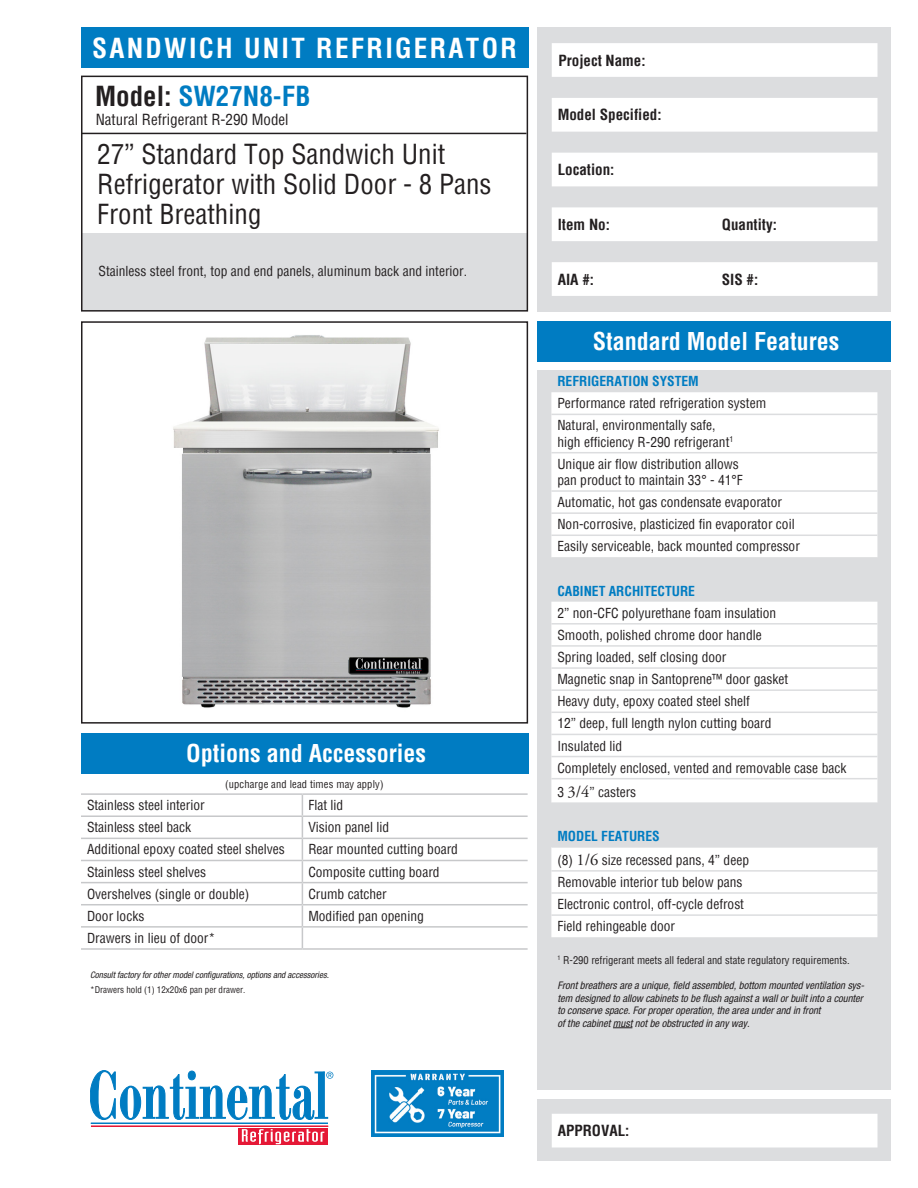
<style>
.page{position:relative;width:918px;height:1188px;background:#fff}
.page>*{position:absolute;margin:0;border:0;box-sizing:border-box;transform-origin:0 0}
.t1{font:condensed 27px "Helvetica";color:#231f20}
.t2{font:700 condensed 27px "Helvetica";letter-spacing:.085em;color:#fff}
.t3{font:700 condensed 27px "Helvetica";color:#007cc2}
.t4{font:700 condensed 24px "Helvetica";color:#fff}
.t5{font:700 condensed 15px "Helvetica";color:#231f20}
.t6{font:condensed 15px "Helvetica";color:#231f20}
.t7{font:condensed 13.5px "Helvetica";color:#231f20}
.t8{font:700 condensed 13.5px "Helvetica";color:#007cc2}
.t9{font:italic condensed 10.5px/12.6px "Helvetica Neue";color:#231f20}
.t10{font:condensed 10.5px "Helvetica";color:#231f20}
.t11{font:italic condensed 9px "Helvetica Neue";color:#231f20}
.t12{font:condensed 9px "Helvetica";color:#231f20}
.s1{color:#231f20}
.s2{font-family:"Adobe Garamond Pro";font-stretch:normal;font-size:16.5px}
</style>
<div class="page">
<div style="left:538px;top:1099px;width:353px;height:62px;background:#dcdddf"></div>
<div style="left:81px;top:233px;width:446px;height:77px;background:#dcdddf"></div>
<div style="left:81px;top:321px;width:447px;height:403px;border:2px solid #231f20"></div>
<div style="left:538px;top:321px;width:353px;height:40px;background:#007cc2"></div>
<div style="left:538px;top:370px;width:353px;height:720px;background:#dcdddf"></div>
<div style="left:538px;top:27px;width:353px;height:285px;background:#dcdddf"></div>
<hr style="left:91px;top:1123px;width:237px;height:1px;background:#007cc2">
<hr style="left:91px;top:1126px;width:237px;height:1px;background:#e51836">
<svg style="left:238px;top:1128px;width:90px;height:17px"></svg>
<svg style="left:242px;top:1129px;width:82px;height:15px"></svg>
<svg style="left:90px;top:1070px;width:243px;height:50px"></svg>
<svg style="left:552px;top:43px;width:326px;height:253px;fill:#fff"></svg>
<div style="left:81px;top:76px;width:447px;height:236px;border:2px solid #231f20"></div>
<div style="left:81px;top:27px;width:447px;height:40px;background:#007cc2"></div>
<div style="left:552px;top:1114px;width:326px;height:34px;background:#fff"></div>
<div style="left:81px;top:733px;width:447px;height:40px;background:#007cc2"></div>
<hr style="left:81px;top:133px;width:445px;height:1px;background:#231f20">
<img style="left:371px;top:1070px;width:133px;height:67px">
<svg style="left:551px;top:392px;width:326px;height:545px;background:#fbfbfb"></svg>
<div style="left:551px;top:514px;width:326px;height:43px;background:#fff"></div>
<svg style="left:551px;top:557px;width:326px;height:268px;fill:#fff"></svg>
<hr style="left:551px;top:452px;width:326px;height:1px;background:#dcdddf">
<hr style="left:551px;top:490px;width:326px;height:2px;background:#dcdddf">
<hr style="left:551px;top:512px;width:326px;height:2px;background:#dcdddf">
<hr style="left:551px;top:535px;width:326px;height:1px;background:#dcdddf">
<hr style="left:551px;top:623px;width:326px;height:2px;background:#dcdddf">
<hr style="left:551px;top:645px;width:326px;height:2px;background:#dcdddf">
<hr style="left:551px;top:667px;width:326px;height:2px;background:#dcdddf">
<hr style="left:551px;top:689px;width:326px;height:2px;background:#dcdddf">
<hr style="left:551px;top:712px;width:326px;height:1px;background:#dcdddf">
<hr style="left:551px;top:734px;width:326px;height:1px;background:#dcdddf">
<hr style="left:551px;top:756px;width:326px;height:1px;background:#dcdddf">
<hr style="left:551px;top:778px;width:326px;height:1px;background:#dcdddf">
<hr style="left:551px;top:846px;width:326px;height:2px;background:#dcdddf">
<hr style="left:551px;top:870px;width:326px;height:2px;background:#dcdddf">
<hr style="left:551px;top:892px;width:326px;height:2px;background:#dcdddf">
<hr style="left:551px;top:414px;width:326px;height:1px;background:#dcdddf">
<hr style="left:551px;top:914px;width:326px;height:2px;background:#dcdddf">
<svg style="left:613px;top:1028px;width:19px;height:1px"></svg>
<img style="left:173px;top:335px;width:266px;height:373px">
<hr style="left:81px;top:793px;width:221px;height:2px;background:#c7c8ca">
<hr style="left:302px;top:793px;width:226px;height:2px;background:#c7c8ca">
<hr style="left:81px;top:815px;width:221px;height:2px;background:#c7c8ca">
<hr style="left:302px;top:815px;width:226px;height:2px;background:#c7c8ca">
<hr style="left:81px;top:838px;width:221px;height:1px;background:#c7c8ca">
<hr style="left:302px;top:838px;width:226px;height:1px;background:#c7c8ca">
<hr style="left:81px;top:860px;width:221px;height:1px;background:#c7c8ca">
<hr style="left:302px;top:860px;width:226px;height:1px;background:#c7c8ca">
<hr style="left:81px;top:882px;width:221px;height:1px;background:#c7c8ca">
<hr style="left:302px;top:882px;width:226px;height:1px;background:#c7c8ca">
<hr style="left:81px;top:904px;width:221px;height:1px;background:#c7c8ca">
<hr style="left:302px;top:904px;width:226px;height:1px;background:#c7c8ca">
<hr style="left:81px;top:926px;width:221px;height:2px;background:#c7c8ca">
<hr style="left:302px;top:926px;width:226px;height:2px;background:#c7c8ca">
<svg style="left:302px;top:795px;width:1px;height:153px"></svg>
<hr style="left:81px;top:948px;width:221px;height:2px;background:#c7c8ca">
<hr style="left:302px;top:948px;width:226px;height:2px;background:#c7c8ca">
<h1 class="t2" style="left:92px;top:30px;width:426px">SANDWICH UNIT REFRIGERATOR</h1>
<p class="t3" style="left:95px;top:78px;width:217px"><span class="s1">Model:</span> SW27N8-FB</p>
<p class="t6" style="left:96px;top:109px;width:194px">Natural Refrigerant R-290 Model</p>
<p class="t1" style="left:97px;top:137px;width:349px">27” Standard Top Sandwich Unit</p>
<p class="t1" style="left:97px;top:167px;width:396px">Refrigerator with Solid Door - 8 Pans</p>
<p class="t1" style="left:97px;top:197px;width:166px">Front Breathing</p>
<p class="t7" style="left:99px;top:263px;width:370px">Stainless steel front, top and end panels, aluminum back and interior.</p>
<h2 class="t4" style="left:186px;top:737px;width:241px">Options and Accessories</h2>
<p class="t10" style="left:225px;top:777px;width:160px">(upcharge and lead times may apply)</p>
<p class="t7" style="left:87px;top:797px;width:119px">Stainless steel interior</p>
<p class="t7" style="left:308px;top:797px;width:36px">Flat lid</p>
<p class="t7" style="left:87px;top:819px;width:106px">Stainless steel back</p>
<p class="t7" style="left:308px;top:819px;width:82px">Vision panel lid</p>
<p class="t7" style="left:87px;top:841px;width:199px">Additional epoxy coated steel shelves</p>
<p class="t7" style="left:308px;top:841px;width:151px">Rear mounted cutting board</p>
<p class="t7" style="left:87px;top:863px;width:121px">Stainless steel shelves</p>
<p class="t7" style="left:308px;top:863px;width:133px">Composite cutting board</p>
<p class="t7" style="left:87px;top:885px;width:164px">Overshelves (single or double)</p>
<p class="t7" style="left:308px;top:885px;width:80px">Crumb catcher</p>
<p class="t7" style="left:87px;top:907px;width:59px">Door locks</p>
<p class="t7" style="left:308px;top:907px;width:117px">Modified pan opening</p>
<p class="t7" style="left:87px;top:929px;width:130px">Drawers in lieu of door*</p>
<p class="t11" style="left:90px;top:970px;width:240px">Consult factory for other model configurations, options and accessories.</p>
<p class="t12" style="left:90px;top:984px;width:157px">*Drawers hold (1) 12x20x6 pan per drawer.</p>
<p class="t5" style="left:559px;top:50px;width:89px">Project Name:</p>
<p class="t5" style="left:558px;top:105px;width:105px">Model Specified:</p>
<p class="t5" style="left:558px;top:160px;width:58px">Location:</p>
<p class="t5" style="left:558px;top:215px;width:54px">Item No:</p>
<p class="t5" style="left:722px;top:215px;width:57px">Quantity:</p>
<p class="t5" style="left:558px;top:269px;width:38px">AIA #:</p>
<p class="t5" style="left:722px;top:269px;width:38px">SIS #:</p>
<h2 class="t4" style="left:593px;top:325px;width:248px">Standard Model Features</h2>
<p class="t8" style="left:557px;top:372px;width:143px">REFRIGERATION SYSTEM</p>
<p class="t7" style="left:557px;top:395px;width:210px">Performance rated refrigeration system</p>
<p class="t7" style="left:557px;top:417px;width:160px">Natural, environmentally safe,</p>
<p class="t7" style="left:557px;top:433px;width:177px">high efficiency R-290 refrigerant<sup>1</sup></p>
<p class="t7" style="left:557px;top:455px;width:183px">Unique air flow distribution allows</p>
<p class="t7" style="left:557px;top:471px;width:187px">pan product to maintain 33° - 41°F</p>
<p class="t7" style="left:557px;top:493px;width:226px">Automatic, hot gas condensate evaporator</p>
<p class="t7" style="left:557px;top:516px;width:239px">Non-corrosive, plasticized fin evaporator coil</p>
<p class="t7" style="left:557px;top:538px;width:244px">Easily serviceable, back mounted compressor</p>
<p class="t8" style="left:557px;top:582px;width:139px">CABINET ARCHITECTURE</p>
<p class="t7" style="left:557px;top:604px;width:220px">2” non-CFC polyurethane foam insulation</p>
<p class="t7" style="left:557px;top:626px;width:206px">Smooth, polished chrome door handle</p>
<p class="t7" style="left:557px;top:648px;width:171px">Spring loaded, self closing door</p>
<p class="t7" style="left:557px;top:670px;width:232px">Magnetic snap in Santoprene™ door gasket</p>
<p class="t7" style="left:557px;top:693px;width:194px">Heavy duty, epoxy coated steel shelf</p>
<p class="t7" style="left:557px;top:715px;width:216px">12” deep, full length nylon cutting board</p>
<p class="t7" style="left:557px;top:737px;width:66px">Insulated lid</p>
<p class="t7" style="left:557px;top:759px;width:290px">Completely enclosed, vented and removable case back</p>
<p class="t7" style="left:557px;top:783px;width:80px">3 <span class="s2">3/4</span>” casters</p>
<p class="t8" style="left:557px;top:827px;width:104px">MODEL FEATURES</p>
<p class="t7" style="left:557px;top:851px;width:193px">(8) <span class="s2">1/6</span> size recessed pans, 4” deep</p>
<p class="t7" style="left:557px;top:873px;width:187px">Removable interior tub below pans</p>
<p class="t7" style="left:557px;top:895px;width:188px">Electronic control, off-cycle defrost</p>
<p class="t7" style="left:557px;top:918px;width:119px">Field rehingeable door</p>
<p class="t10" style="left:557px;top:953px;width:294px"><sup>1</sup> R-290 refrigerant meets all federal and state regulatory requirements.</p>
<p class="t9" style="left:557px;top:979px;width:308px">Front breathers are a unique, field assembled, bottom mounted ventilation sys&shy;tem designed to allow cabinets to be flush against a wall or built into a counter to conserve space. For proper operation, the area under and in front</p>
<p class="t9" style="left:557px;top:1017px;width:194px">of the cabinet must not be obstructed in any way.</p>
<p class="t5" style="left:558px;top:1121px;width:73px">APPROVAL:</p>
</div>
